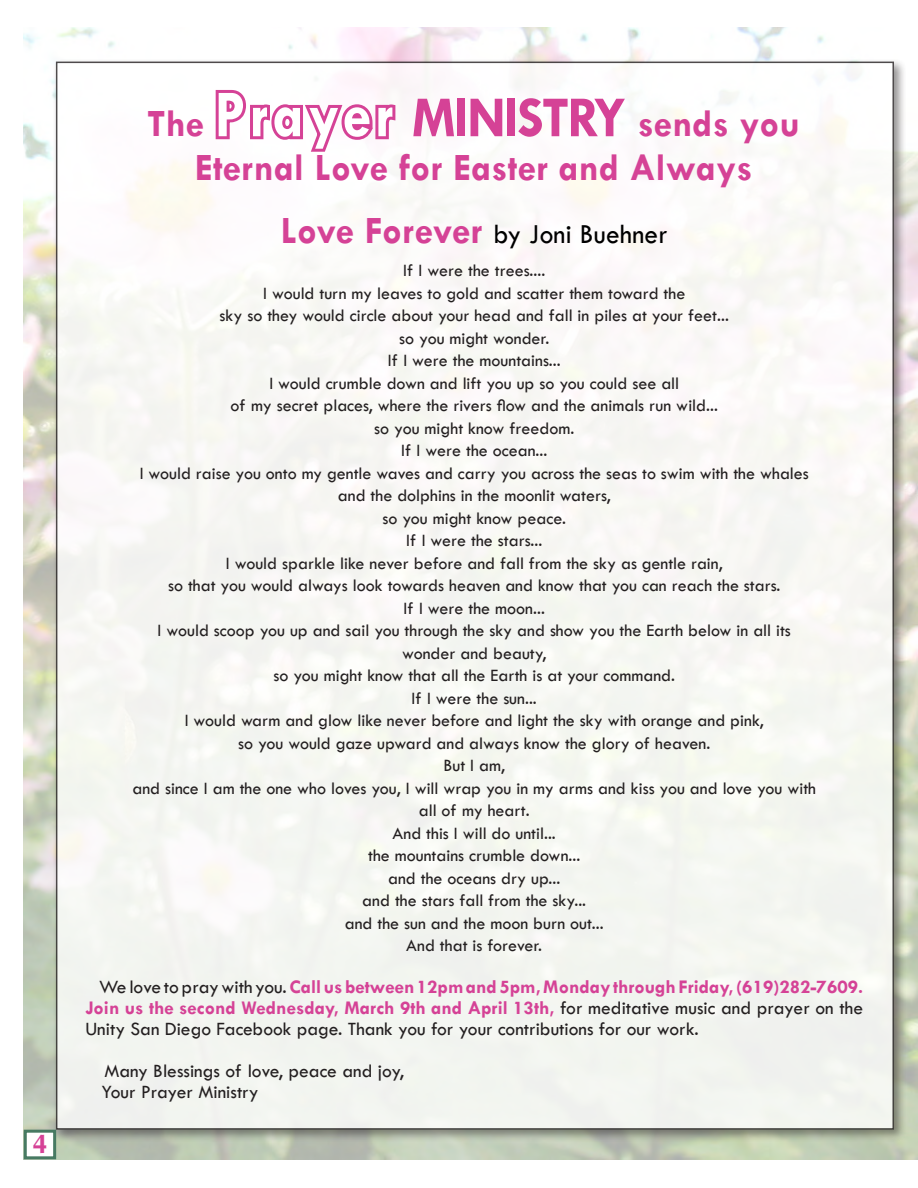
<style>
.page{position:relative;width:918px;height:1188px;background:#fff}
.page>*{position:absolute;margin:0;border:0;box-sizing:border-box;transform-origin:0 0}
.t1{font:700 39px/43.5px "Tw Cen";letter-spacing:.01em;color:#d54296;text-align:center;scale:.96 1}
.t2{font:500 28.5px "Tw Cen";letter-spacing:.01em;color:#000;scale:.96 1}
.t3{font:700 27px "Optima";color:#d54296}
.t4{font:500 19.5px/21px "Tw Cen";color:#231f20;text-align:justify}
.t5{font:500 18px/22.5px "Tw Cen";color:#231f20;text-align:center}
.s1{font-size:67.5px}
.s2{font-size:58.5px}
.s3{font-weight:700;font-size:39px;color:#d54296}
.s4{font-weight:700;color:#d54296}
</style>
<div class="page">
<img style="left:24px;top:27px;width:893px;height:1132px">
<div style="left:52px;top:58px;width:855px;height:1084px;background:#231f20;opacity:.6"></div>
<div style="left:57px;top:62px;width:836px;height:1067px;background:#f7f7f3"></div>
<div style="left:25px;top:1131px;width:30px;height:27px;background:#fff"></div>
<div style="left:24px;top:1130px;width:32px;height:29px;border:3px solid #477a62"></div>
<p class="t3" style="left:32px;top:1129px;width:17px">4</p>
<p class="t1" style="left:147px;top:101px;width:681px">The <span class="s1">Prayer</span> <span class="s2">MINISTRY</span> sends you<br>Eternal Love for Easter and Always</p>
<p class="t2" style="left:281px;top:217px;width:404px"><span class="s3">Love Forever</span> by Joni Buehner</p>
<p class="t5" style="left:132px;top:259px;width:685px">If I were the trees....<br>I would turn my leaves to gold and scatter them toward the<br>sky so they would circle about your head and fall in piles at your feet...<br>so you might wonder.<br>If I were the mountains...<br>I would crumble down and lift you up so you could see all<br>of my secret places, where the rivers flow and the animals run wild...<br>so you might know freedom.<br>If I were the ocean...<br>I would raise you onto my gentle waves and carry you across the seas to swim with the whales and the dolphins in the moonlit waters,<br>so you might know peace.<br>If I were the stars...<br>I would sparkle like never before and fall from the sky as gentle rain,<br>so that you would always look towards heaven and know that you can reach the stars.<br>If I were the moon...<br>I would scoop you up and sail you through the sky and show you the Earth below in all its wonder and beauty,<br>so you might know that all the Earth is at your command.<br>If I were the sun...<br>I would warm and glow like never before and light the sky with orange and pink,<br>so you would gaze upward and always know the glory of heaven.<br>But I am,<br>and since I am the one who loves you, I will wrap you in my arms and kiss you and love you with all of my heart.<br>And this I will do until...<br>the mountains crumble down...<br>and the oceans dry up...<br>and the stars fall from the sky...<br>and the sun and the moon burn out...<br>And that is forever.</p>
<p class="t4" style="left:86px;top:977px;width:779px;text-indent:13px">We love to pray with you. <span class="s4">Call us between 12pm and 5pm, Monday through Friday, (619)282-7609.<br>Join us the second Wednesday, March 9th and April 13th,</span> for meditative music and prayer on the Unity San Diego Facebook page. Thank you for your contributions for our work.</p>
<p class="t4" style="left:102px;top:1061px;width:304px">Many Blessings of love, peace and joy,<br>Your Prayer Ministry</p>
</div>
